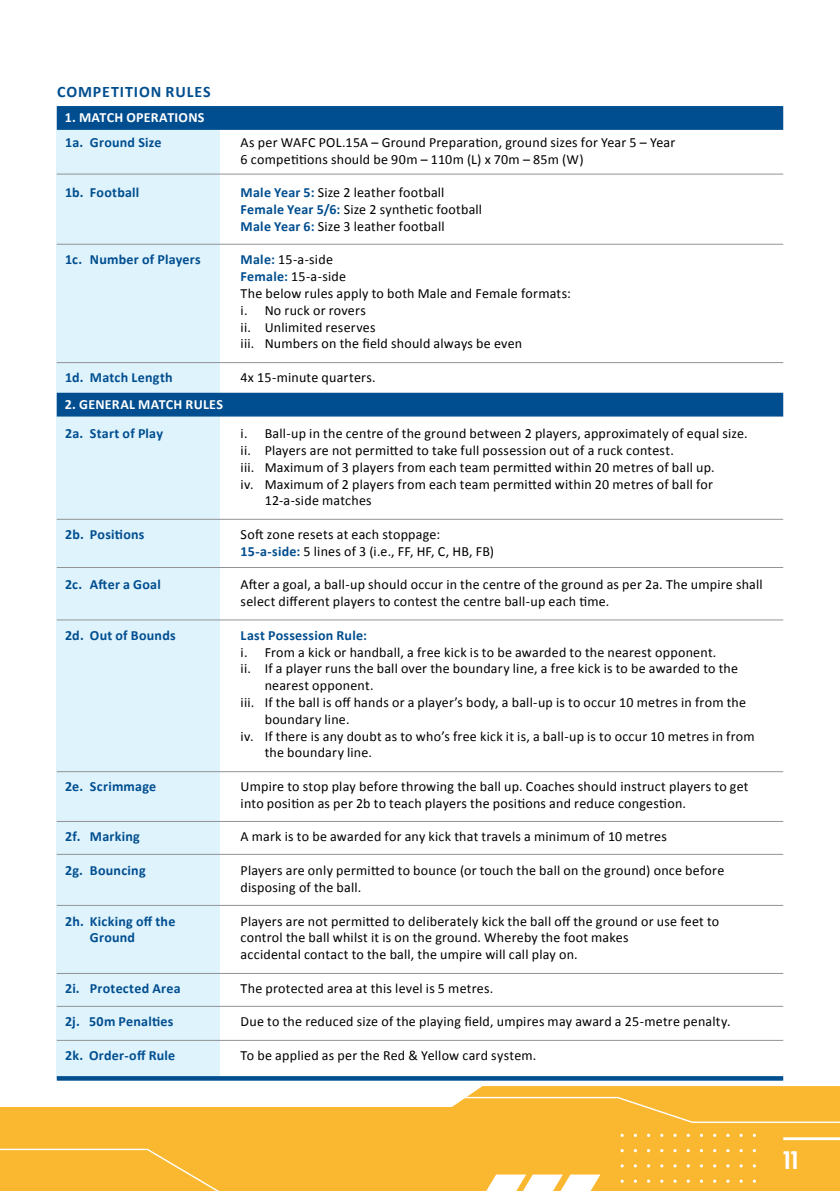
<style>
.page{position:relative;width:840px;height:1191px;background:#fff}
.page>*{position:absolute;margin:0;border:0;box-sizing:border-box;transform-origin:0 0}
.t1{font:800 25.4px "Revolution Gothic";color:#fff}
.t2{font:700 16px "Calibri";letter-spacing:.055em;color:#004e8f}
.t3{font:14px/16.8px "Calibri";letter-spacing:.015em;color:#000}
.t4{font:700 14px/16.8px "Calibri";letter-spacing:.02em;color:#004e8f}
.t5{font:700 14px "Calibri";letter-spacing:.02em;color:#fff}
.s1{font-weight:700;color:#004e8f}
</style>
<div class="page">
<div style="left:57px;top:130px;width:163px;height:947px;background:#dff3fd"></div>
<div style="left:57px;top:106px;width:725px;height:24px;background:#004e8f;border:1px solid #004e8f"></div>
<hr style="left:57px;top:174px;width:725px;height:1px;background:#919396">
<hr style="left:57px;top:244px;width:725px;height:1px;background:#919396">
<div style="left:57px;top:393px;width:725px;height:23px;background:#004e8f"></div>
<svg style="left:57px;top:1076px;width:725px;height:4px;background:#085392"></svg>
<hr style="left:57px;top:362px;width:725px;height:1px;background:#919396">
<hr style="left:57px;top:519px;width:725px;height:1px;background:#919396">
<hr style="left:57px;top:567px;width:725px;height:1px;background:#919396">
<hr style="left:57px;top:619px;width:725px;height:1px;background:#919396">
<hr style="left:57px;top:771px;width:725px;height:1px;background:#919396">
<hr style="left:57px;top:821px;width:725px;height:1px;background:#919396">
<hr style="left:57px;top:854px;width:725px;height:1px;background:#919396">
<hr style="left:57px;top:905px;width:725px;height:1px;background:#919396">
<hr style="left:57px;top:973px;width:725px;height:1px;background:#919396">
<hr style="left:57px;top:1006px;width:725px;height:1px;background:#919396">
<hr style="left:57px;top:1040px;width:725px;height:1px;background:#919396">
<div style="left:0;top:1107px;width:839px;height:84px;background:#fab831"></div>
<svg style="left:620px;top:1133px;width:135px;height:4px"></svg>
<svg style="left:620px;top:1149px;width:135px;height:3px"></svg>
<svg style="left:620px;top:1164px;width:135px;height:3px"></svg>
<svg style="left:620px;top:1179px;width:135px;height:3px"></svg>
<svg style="left:452px;top:1086px;width:387px;height:37px"></svg>
<svg style="left:486px;top:1174px;width:114px;height:17px"></svg>
<svg style="left:0;top:1148px;width:219px;height:43px"></svg>
<hr style="left:782px;top:1137px;width:57px;height:3px;background:#fff">
<p class="t2" style="left:57px;top:82px;width:155px">COMPETITION RULES</p>
<p class="t5" style="left:65px;top:109px;width:141px">1. MATCH OPERATIONS</p>
<p class="t4" style="left:65px;top:134px;width:98px">1a. Ground Size</p>
<p class="t4" style="left:65px;top:184px;width:76px">1b. Football</p>
<p class="t4" style="left:65px;top:251px;width:137px">1c. Number of Players</p>
<p class="t4" style="left:65px;top:369px;width:109px">1d. Match Length</p>
<p class="t5" style="left:65px;top:395px;width:160px">2. GENERAL MATCH RULES</p>
<p class="t4" style="left:65px;top:425px;width:99px">2a. Start of Play</p>
<p class="t4" style="left:65px;top:526px;width:81px">2b. Positions</p>
<p class="t4" style="left:65px;top:576px;width:97px">2c. After a Goal</p>
<p class="t4" style="left:65px;top:627px;width:112px">2d. Out of Bounds</p>
<p class="t4" style="left:65px;top:778px;width:93px">2e. Scrimmage</p>
<p class="t4" style="left:65px;top:828px;width:76px">2f. Marking</p>
<p class="t4" style="left:65px;top:862px;width:82px">2g. Bouncing</p>
<p class="t4" style="left:90px;top:912px;width:87px;text-indent:-25px">2h. Kicking off the<br>Ground</p>
<p class="t4" style="left:65px;top:979px;width:117px">2i. Protected Area</p>
<p class="t4" style="left:65px;top:1013px;width:110px">2j. 50m Penalties</p>
<p class="t4" style="left:65px;top:1047px;width:112px">2k. Order-off Rule</p>
<p class="t3" style="left:240px;top:134px;width:436px">As per WAFC POL.15A – Ground Preparation, ground sizes for Year 5 – Year</p>
<p class="t3" style="left:240px;top:150px;width:344px">6 competitions should be 90m – 110m (L) x 70m – 85m (W)</p>
<p class="t3" style="left:240px;top:184px;width:205px"><span class="s1">Male Year 5:</span> Size 2 leather football</p>
<p class="t3" style="left:240px;top:201px;width:243px"><span class="s1">Female Year 5/6:</span> Size 2 synthetic football</p>
<p class="t3" style="left:240px;top:218px;width:205px"><span class="s1">Male Year 6:</span> Size 3 leather football</p>
<p class="t3" style="left:240px;top:251px;width:94px"><span class="s1">Male:</span> 15-a-side</p>
<p class="t3" style="left:240px;top:268px;width:107px"><span class="s1">Female:</span> 15-a-side</p>
<p class="t3" style="left:240px;top:285px;width:331px">The below rules apply to both Male and Female formats:</p>
<p class="t3" style="left:240px;top:302px;width:127px">i. No ruck or rovers</p>
<p class="t3" style="left:240px;top:318px;width:136px">ii. Unlimited reserves</p>
<p class="t3" style="left:240px;top:335px;width:283px">iii. Numbers on the field should always be even</p>
<p class="t3" style="left:240px;top:369px;width:136px">4x 15-minute quarters.</p>
<p class="t3" style="left:240px;top:425px;width:508px">i. Ball-up in the centre of the ground between 2 players, approximately of equal size.</p>
<p class="t3" style="left:240px;top:442px;width:434px">ii. Players are not permitted to take full possession out of a ruck contest.</p>
<p class="t3" style="left:240px;top:459px;width:475px">iii. Maximum of 3 players from each team permitted within 20 metres of ball up.</p>
<p class="t3" style="left:264px;top:475px;width:449px;text-indent:-24px">iv. Maximum of 2 players from each team permitted within 20 metres of ball for<br>12-a-side matches</p>
<p class="t3" style="left:240px;top:526px;width:201px">Soft zone resets at each stoppage:</p>
<p class="t3" style="left:240px;top:543px;width:255px"><span class="s1">15-a-side:</span> 5 lines of 3 (i.e., FF, HF, C, HB, FB)</p>
<p class="t3" style="left:240px;top:576px;width:523px">After a goal, a ball-up should occur in the centre of the ground as per 2a. The umpire shall select different players to contest the centre ball-up each time.</p>
<p class="t4" style="left:240px;top:627px;width:128px">Last Possession Rule:</p>
<p class="t3" style="left:240px;top:643px;width:477px">i. From a kick or handball, a free kick is to be awarded to the nearest opponent.</p>
<p class="t3" style="left:264px;top:660px;width:475px;text-indent:-24px">ii. If a player runs the ball over the boundary line, a free kick is to be awarded to the nearest opponent.</p>
<p class="t3" style="left:264px;top:694px;width:482px;text-indent:-24px">iii. If the ball is off hands or a player’s body, a ball-up is to occur 10 metres in from the boundary line.</p>
<p class="t3" style="left:264px;top:727px;width:491px;text-indent:-24px">iv. If there is any doubt as to who’s free kick it is, a ball-up is to occur 10 metres in from the boundary line.</p>
<p class="t3" style="left:240px;top:778px;width:509px">Umpire to stop play before throwing the ball up. Coaches should instruct players to get into position as per 2b to teach players the positions and reduce congestion.</p>
<p class="t3" style="left:240px;top:828px;width:427px">A mark is to be awarded for any kick that travels a minimum of 10 metres</p>
<p class="t3" style="left:240px;top:862px;width:485px">Players are only permitted to bounce (or touch the ball on the ground) once before disposing of the ball.</p>
<p class="t3" style="left:240px;top:912px;width:480px">Players are not permitted to deliberately kick the ball off the ground or use feet to control the ball whilst it is on the ground. Whereby the foot makes</p>
<p class="t3" style="left:240px;top:946px;width:338px">accidental contact to the ball, the umpire will call play on.</p>
<p class="t3" style="left:240px;top:979px;width:254px">The protected area at this level is 5 metres.</p>
<p class="t3" style="left:240px;top:1013px;width:491px">Due to the reduced size of the playing field, umpires may award a 25-metre penalty.</p>
<p class="t3" style="left:240px;top:1047px;width:297px">To be applied as per the Red &amp; Yellow card system.</p>
<p class="t1" style="left:782px;top:1146px;width:16px">11</p>
</div>
